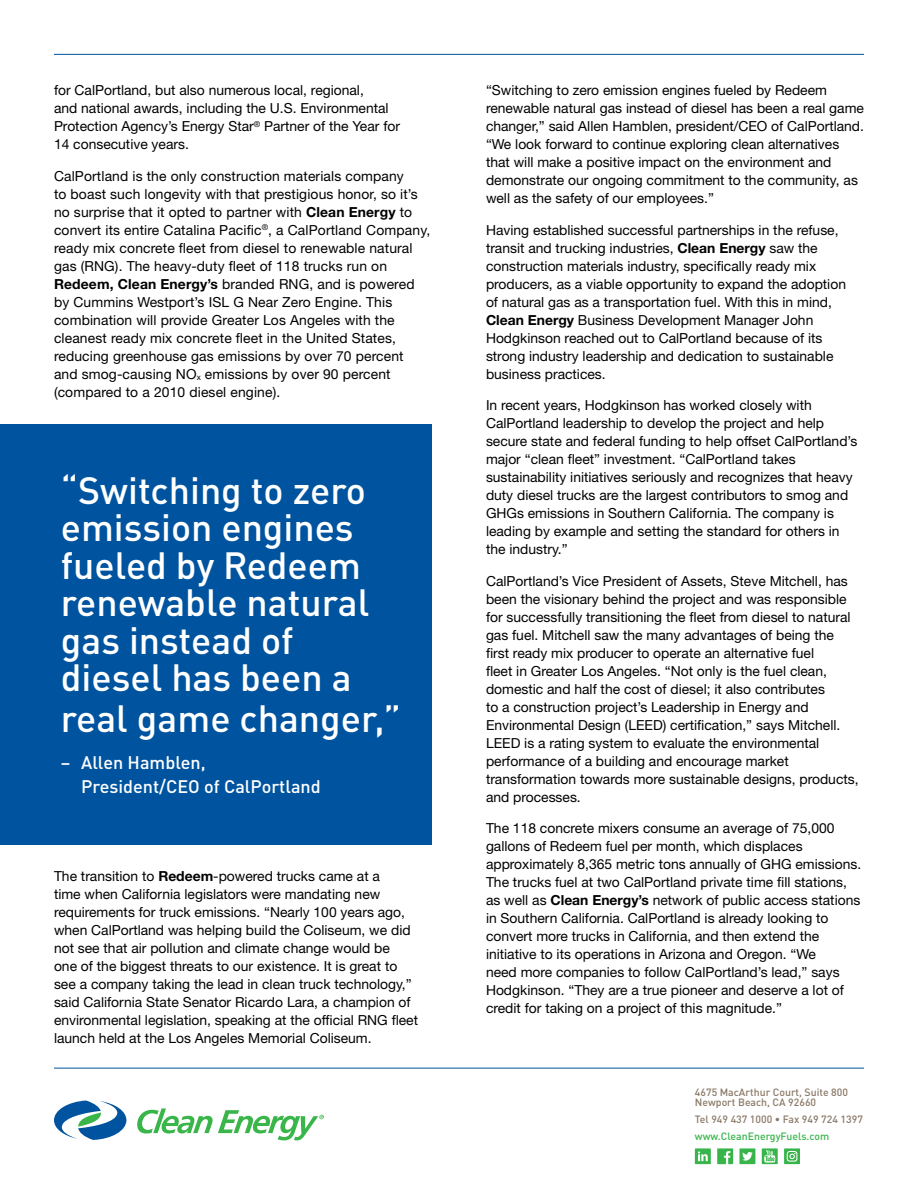
<style>
.page{position:relative;width:918px;height:1188px;background:#fff}
.page>*{position:absolute;margin:0;border:0;box-sizing:border-box;transform-origin:0 0}
.t1{font:500 37.5px/38px "DINOT";color:#fff}
.t2{font:500 18px "DINOT";color:#fff}
.t3{font:13.8px/18px "Helvetica Neue LT Std";color:#000}
.t4{font:500 10.5px/10.5px "DINOT";color:#8a7967}
.t5{font:500 10.5px "DINOT";color:#39b54a}
.s1{font-weight:700}
</style>
<div class="page">
<svg style="left:137px;top:1108px;width:187px;height:32px"></svg>
<svg style="left:54px;top:1101px;width:72px;height:39px"></svg>
<hr style="left:54px;top:1068px;width:810px;height:1px;background:#00549f">
<hr style="left:54px;top:54px;width:810px;height:1px;background:#00549f">
<div style="left:695px;top:1148px;width:16px;height:16px;background:#38b54a"></div>
<svg style="left:698px;top:1151px;width:10px;height:10px"></svg>
<svg style="left:717px;top:1148px;width:16px;height:16px"></svg>
<svg style="left:739px;top:1148px;width:16px;height:16px"></svg>
<svg style="left:762px;top:1148px;width:16px;height:16px"></svg>
<svg style="left:784px;top:1148px;width:16px;height:16px"></svg>
<svg style="left:787px;top:1151px;width:10px;height:11px"></svg>
<div style="left:0;top:424px;width:432px;height:420px;background:#00549f"></div>
<p class="t3" style="left:54px;top:81px;width:348px">for CalPortland, but also numerous local, regional,<br>and national awards, including the U.S. Environmental Protection Agency’s Energy Star<sup>®</sup> Partner of the Year for 14 consecutive years.</p>
<p class="t3" style="left:54px;top:167px;width:378px">CalPortland is the only construction materials company<br>to boast such longevity with that prestigious honor, so it’s no surprise that it opted to partner with <span class="s1">Clean Energy</span> to convert its entire Catalina Pacific<sup>®</sup>, a CalPortland Company, ready mix concrete fleet from diesel to renewable natural gas (RNG). The heavy-duty fleet of 118 trucks run on <span class="s1">Redeem, Clean Energy’s</span> branded RNG, and is powered by Cummins Westport’s ISL G Near Zero Engine. This combination will provide Greater Los Angeles with the cleanest ready mix concrete fleet in the United States, reducing greenhouse gas emissions by over 70 percent and smog-causing NO<sub>x</sub> emissions by over 90 percent (compared to a 2010 diesel engine).</p>
<p class="t1" style="left:61px;top:470px;width:342px">“Switching to zero emission engines fueled by Redeem renewable natural gas instead of diesel has been a real game changer,”</p>
<p class="t2" style="left:61px;top:751px;width:146px">– Allen Hamblen,</p>
<p class="t2" style="left:81px;top:775px;width:241px">President/CEO of CalPortland</p>
<p class="t3" style="left:54px;top:867px;width:366px">The transition to <span class="s1">Redeem</span>-powered trucks came at a<br>time when California legislators were mandating new requirements for truck emissions. “Nearly 100 years ago, when CalPortland was helping build the Coliseum, we did not see that air pollution and climate change would be<br>one of the biggest threats to our existence. It is great to see a company taking the lead in clean truck technology,” said California State Senator Ricardo Lara, a champion of environmental legislation, speaking at the official RNG fleet launch held at the Los Angeles Memorial Coliseum.</p>
<p class="t3" style="left:486px;top:81px;width:380px">“Switching to zero emission engines fueled by Redeem renewable natural gas instead of diesel has been a real game changer,” said Allen Hamblen, president/CEO of CalPortland. “We look forward to continue exploring clean alternatives that will make a positive impact on the environment and demonstrate our ongoing commitment to the community, as well as the safety of our employees.”</p>
<p class="t3" style="left:486px;top:221px;width:362px">Having established successful partnerships in the refuse, transit and trucking industries, <span class="s1">Clean Energy</span> saw the construction materials industry, specifically ready mix producers, as a viable opportunity to expand the adoption of natural gas as a transportation fuel. With this in mind, <span class="s1">Clean Energy</span> Business Development Manager John Hodgkinson reached out to CalPortland because of its strong industry leadership and dedication to sustainable business practices.</p>
<p class="t3" style="left:486px;top:396px;width:373px">In recent years, Hodgkinson has worked closely with CalPortland leadership to develop the project and help secure state and federal funding to help offset CalPortland’s major “clean fleet” investment. “CalPortland takes sustainability initiatives seriously and recognizes that heavy duty diesel trucks are the largest contributors to smog and GHGs emissions in Southern California. The company is leading by example and setting the standard for others in the industry.”</p>
<p class="t3" style="left:486px;top:572px;width:374px">CalPortland’s Vice President of Assets, Steve Mitchell, has been the visionary behind the project and was responsible for successfully transitioning the fleet from diesel to natural gas fuel. Mitchell saw the many advantages of being the first ready mix producer to operate an alternative fuel<br>fleet in Greater Los Angeles. “Not only is the fuel clean, domestic and half the cost of diesel; it also contributes<br>to a construction project’s Leadership in Energy and Environmental Design (LEED) certification,” says Mitchell.<br>LEED is a rating system to evaluate the environmental performance of a building and encourage market transformation towards more sustainable designs, products, and processes.</p>
<p class="t3" style="left:486px;top:819px;width:377px">The 118 concrete mixers consume an average of 75,000 gallons of Redeem fuel per month, which displaces approximately 8,365 metric tons annually of GHG emissions.<br>The trucks fuel at two CalPortland private time fill stations, as well as <span class="s1">Clean Energy’s</span> network of public access stations in Southern California. CalPortland is already looking to convert more trucks in California, and then extend the initiative to its operations in Arizona and Oregon. “We<br>need more companies to follow CalPortland’s lead,” says Hodgkinson. “They are a true pioneer and deserve a lot of credit for taking on a project of this magnitude.”</p>
<p class="t4" style="left:695px;top:1086px;width:155px">4675 MacArthur Court, Suite 800<br>Newport Beach, CA 92660</p>
<p class="t4" style="left:695px;top:1114px;width:170px">Tel 949 437 1000 • Fax 949 724 1397</p>
<p class="t5" style="left:695px;top:1129px;width:136px">www.CleanEnergyFuels.com</p>
</div>
